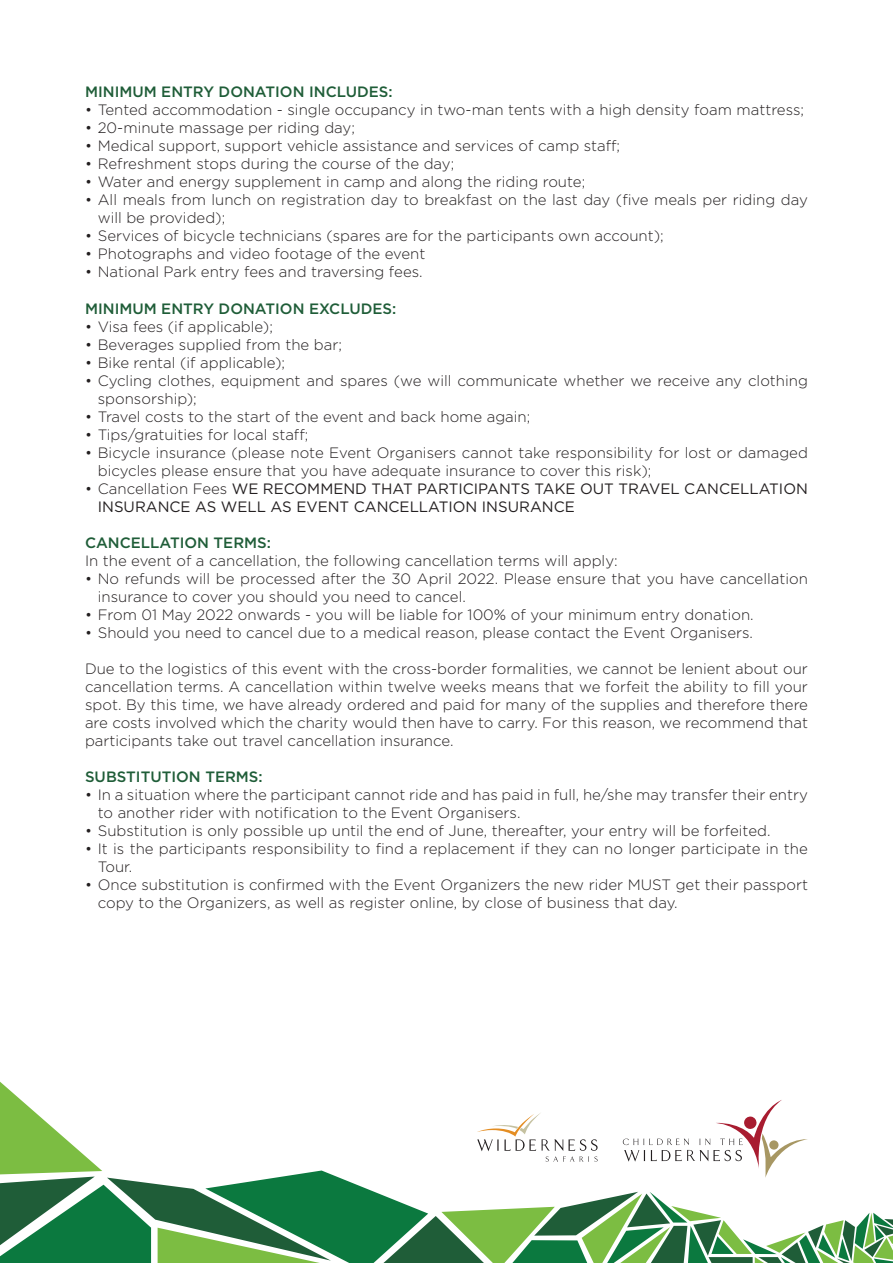
<style>
.page{position:relative;width:893px;height:1263px;background:#fff}
.page>*{position:absolute;margin:0;border:0;box-sizing:border-box;transform-origin:0 0}
.t1{font:300 15px/18px "Gotham HTF";color:#231f20}
.t2{font:15px/18px "Gotham HTF";color:#231f20}
.t3{font:500 15px "Gotham HTF";color:#1f5d38}
.s1{font-weight:300}
</style>
<div class="page">
<svg style="left:0;top:1081px;width:893px;height:182px"></svg>
<p class="t3" style="left:85px;top:84px;width:309px">MINIMUM ENTRY DONATION INCLUDES:</p>
<p class="t1" style="left:85px;top:101px;width:721px">• Tented accommodation - single occupancy in two-man tents with a high density foam mattress;</p>
<p class="t1" style="left:85px;top:119px;width:271px">• 20-minute massage per riding day;</p>
<p class="t1" style="left:85px;top:137px;width:537px">• Medical support, support vehicle assistance and services of camp staff;</p>
<p class="t1" style="left:85px;top:155px;width:371px">• Refreshment stops during the course of the day;</p>
<p class="t1" style="left:85px;top:173px;width:502px">• Water and energy supplement in camp and along the riding route;</p>
<p class="t1" style="left:98px;top:191px;width:711px;text-indent:-13px">• All meals from lunch on registration day to breakfast on the last day (five meals per riding day will be provided);</p>
<p class="t1" style="left:85px;top:227px;width:580px">• Services of bicycle technicians (spares are for the participants own account);</p>
<p class="t1" style="left:85px;top:245px;width:342px">• Photographs and video footage of the event</p>
<p class="t1" style="left:85px;top:263px;width:339px">• National Park entry fees and traversing fees.</p>
<p class="t3" style="left:85px;top:300px;width:313px">MINIMUM ENTRY DONATION EXCLUDES:</p>
<p class="t1" style="left:85px;top:317px;width:189px">• Visa fees (if applicable);</p>
<p class="t1" style="left:85px;top:335px;width:258px">• Beverages supplied from the bar;</p>
<p class="t1" style="left:85px;top:353px;width:202px">• Bike rental (if applicable);</p>
<p class="t1" style="left:98px;top:371px;width:712px;text-indent:-13px">• Cycling clothes, equipment and spares (we will communicate whether we receive any clothing sponsorship);</p>
<p class="t1" style="left:85px;top:407px;width:447px">• Travel costs to the start of the event and back home again;</p>
<p class="t1" style="left:85px;top:425px;width:225px">• Tips/gratuities for local staff;</p>
<p class="t1" style="left:98px;top:443px;width:712px;text-indent:-13px">• Bicycle insurance (please note Event Organisers cannot take responsibility for lost or damaged bicycles please ensure that you have adequate insurance to cover this risk);</p>
<p class="t2" style="left:98px;top:479px;width:712px;text-indent:-13px"><span class="s1">• Cancellation Fees</span> WE RECOMMEND THAT PARTICIPANTS TAKE OUT TRAVEL CANCELLATION<br>INSURANCE AS WELL AS EVENT CANCELLATION INSURANCE</p>
<p class="t3" style="left:85px;top:534px;width:187px">CANCELLATION TERMS:</p>
<p class="t1" style="left:85px;top:551px;width:534px">In the event of a cancellation, the following cancellation terms will apply:</p>
<p class="t1" style="left:98px;top:569px;width:712px;text-indent:-13px">• No refunds will be processed after the 30 April 2022. Please ensure that you have cancellation insurance to cover you should you need to cancel.</p>
<p class="t1" style="left:85px;top:605px;width:670px">• From 01 May 2022 onwards - you will be liable for 100% of your minimum entry donation.</p>
<p class="t1" style="left:85px;top:623px;width:669px">• Should you need to cancel due to a medical reason, please contact the Event Organisers.</p>
<p class="t1" style="left:85px;top:659px;width:724px;text-align:justify">Due to the logistics of this event with the cross-border formalities, we cannot be lenient about our cancellation terms. A cancellation within twelve weeks means that we forfeit the ability to fill your spot. By this time, we have already ordered and paid for many of the supplies and therefore there are costs involved which the charity would then have to carry. For this reason, we recommend that participants take out travel cancellation insurance.</p>
<p class="t3" style="left:85px;top:768px;width:179px">SUBSTITUTION TERMS:</p>
<p class="t1" style="left:98px;top:785px;width:712px;text-indent:-13px">• In a situation where the participant cannot ride and has paid in full, he/she may transfer their entry to another rider with notification to the Event Organisers.</p>
<p class="t1" style="left:85px;top:821px;width:687px">• Substitution is only possible up until the end of June, thereafter, your entry will be forfeited.</p>
<p class="t1" style="left:98px;top:839px;width:712px;text-indent:-13px">• It is the participants responsibility to find a replacement if they can no longer participate in the<br>Tour.</p>
<p class="t1" style="left:98px;top:875px;width:712px;text-indent:-13px">• Once substitution is confirmed with the Event Organizers the new rider MUST get their passport copy to the Organizers, as well as register online, by close of business that day.</p>
</div>
